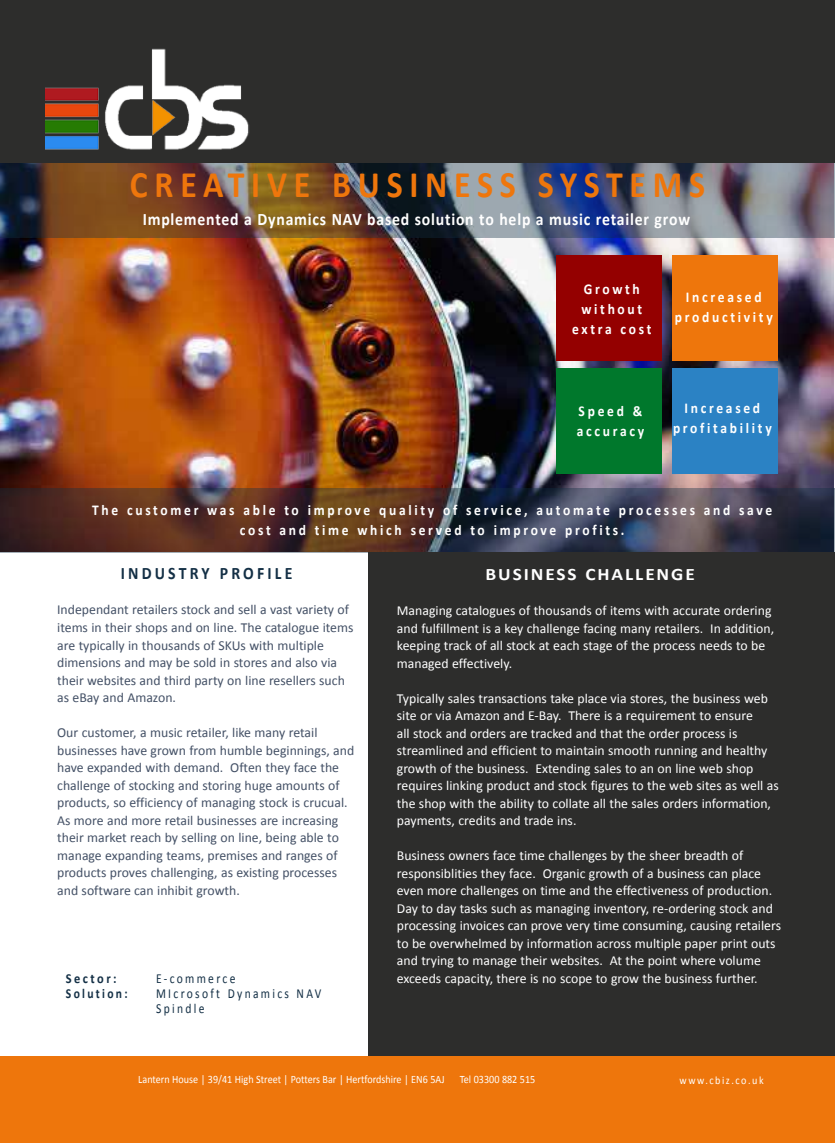
<style>
.page{position:relative;width:835px;height:1143px;background:#fff}
.page>*{position:absolute;margin:0;border:0;box-sizing:border-box;transform-origin:0 0}
.t1{font:700 37.5px "Calibri";letter-spacing:.2em;color:#ee760c;scale:.9 1}
.t2{font:700 17.5px "Calibri";letter-spacing:.05em;color:#fff;scale:.9 1}
.t3{font:700 17.5px "Calibri";letter-spacing:.1em;color:#fff;scale:1.1 1}
.t4{font:700 17.5px "Calibri";letter-spacing:.2em;color:#132f45;scale:.9 1}
.t5{font:700 15px/20px "Calibri";letter-spacing:.2em;color:#fff;text-align:center;scale:.9 1}
.t6{font:13.75px/17.5px "Calibri";color:#fff}
.t7{font:13.75px/17.5px "Calibri";color:#445166}
.t8{font:13.75px/15px "Calibri";letter-spacing:.2em;color:#132f45;scale:.84 1}
.t9{font:700 13.75px "Calibri";letter-spacing:.2em;color:#132f45;scale:.84 1}
.t10{font:700 13.75px "Calibri";letter-spacing:.2em;color:#132f45;scale:.9 1}
.t11{font:11.25px "Calibri";color:#fff;scale:.9 1}
.t12{font:11.25px "Calibri";letter-spacing:.15em;color:#fff;scale:.9 1}
</style>
<div class="page">
<img style="left:0;top:238px;width:833px;height:315px">
<div style="left:1px;top:552px;width:367px;height:503px;background:#fff"></div>
<svg style="left:0;top:487px;width:834px;height:65px;background:#4a3738"></svg>
<img style="left:0;top:162px;width:834px;height:76px">
<div style="left:368px;top:552px;width:466px;height:589px;background:#2d2d2c"></div>
<div style="left:0;top:0;width:834px;height:162px;background:#2d2d2c"></div>
<img style="left:45px;top:48px;width:204px;height:102px">
<div style="left:0;top:1056px;width:834px;height:86px;background:#ee760c"></div>
<div style="left:671px;top:255px;width:106px;height:106px;background:#ee760c"></div>
<div style="left:671px;top:368px;width:106px;height:106px;background:#2b82c4"></div>
<div style="left:556px;top:368px;width:105px;height:106px;background:#00782c"></div>
<div style="left:556px;top:255px;width:105px;height:106px;background:#940000"></div>
<h1 class="t1" style="left:130px;top:171px;width:640px">CREATIVE BUSINESS SYSTEMS</h1>
<p class="t2" style="left:143px;top:213px;width:609px">Implemented a Dynamics NAV based solution to help a music retailer grow</p>
<p class="t5" style="left:572px;top:280px;width:89px">Growth without extra cost</p>
<p class="t5" style="left:674px;top:288px;width:110px">Increased productivity</p>
<p class="t5" style="left:576px;top:402px;width:76px;text-align:left">Speed &amp; accuracy</p>
<p class="t5" style="left:672px;top:399px;width:111px">Increased profitability</p>
<p class="t5" style="left:92px;top:501px;width:756px">The customer was able to improve quality of service, automate processes and save cost and time which served to improve profits.</p>
<p class="t4" style="left:121px;top:567px;width:192px">INDUSTRY PROFILE</p>
<p class="t7" style="left:57px;top:602px;width:298px">Independant retailers stock and sell a vast variety of items in their shops and on line. The catalogue items are typically in thousands of SKUs with multiple dimensions and may be sold in stores and also via their websites and third party on line resellers such as eBay and Amazon.</p>
<p class="t7" style="left:57px;top:724px;width:298px">Our customer, a music retailer, like many retail businesses have grown from humble beginnings, and have expanded with demand. Often they face the challenge of stocking and storing huge amounts of products, so efficiency of managing stock is crucual.<br>As more and more retail businesses are increasing their market reach by selling on line, being able to manage expanding teams, premises and ranges of products proves challenging, as existing processes and software can inhibit growth.</p>
<p class="t10" style="left:66px;top:973px;width:58px">Sector:</p>
<p class="t8" style="left:156px;top:971px;width:96px">E-commerce</p>
<p class="t9" style="left:66px;top:988px;width:75px">Solution:</p>
<p class="t8" style="left:156px;top:986px;width:198px">MIcrosoft Dynamics NAV<br>Spindle</p>
<p class="t3" style="left:485px;top:568px;width:192px">BUSINESS CHALLENGE</p>
<p class="t6" style="left:396px;top:602px;width:378px">Managing catalogues of thousands of items with accurate ordering and fulfillment is a key challenge facing many retailers. In addition, keeping track of all stock at each stage of the process needs to be managed effectively.</p>
<p class="t6" style="left:396px;top:690px;width:383px">Typically sales transactions take place via stores, the business web site or via Amazon and E-Bay. There is a requirement to ensure<br>all stock and orders are tracked and that the order process is streamlined and efficient to maintain smooth running and healthy growth of the business. Extending sales to an on line web shop requires linking product and stock figures to the web sites as well as the shop with the ability to collate all the sales orders information, payments, credits and trade ins.</p>
<p class="t6" style="left:396px;top:847px;width:385px">Business owners face time challenges by the sheer breadth of responsiblities they face. Organic growth of a business can place even more challenges on time and the effectiveness of production.<br>Day to day tasks such as managing inventory, re-ordering stock and processing invoices can prove very time consuming, causing retailers to be overwhelmed by information across multiple paper print outs and trying to manage their websites. At the point where volume exceeds capacity, there is no scope to grow the business further.</p>
<p class="t11" style="left:138px;top:1074px;width:342px">Lantern House | 39/41 High Street | Potters Bar | Hertfordshire | EN6 5AJ</p>
<p class="t11" style="left:459px;top:1074px;width:85px">Tel 03300 882 515</p>
<p class="t12" style="left:679px;top:1075px;width:95px">www.cbiz.co.uk</p>
</div>
